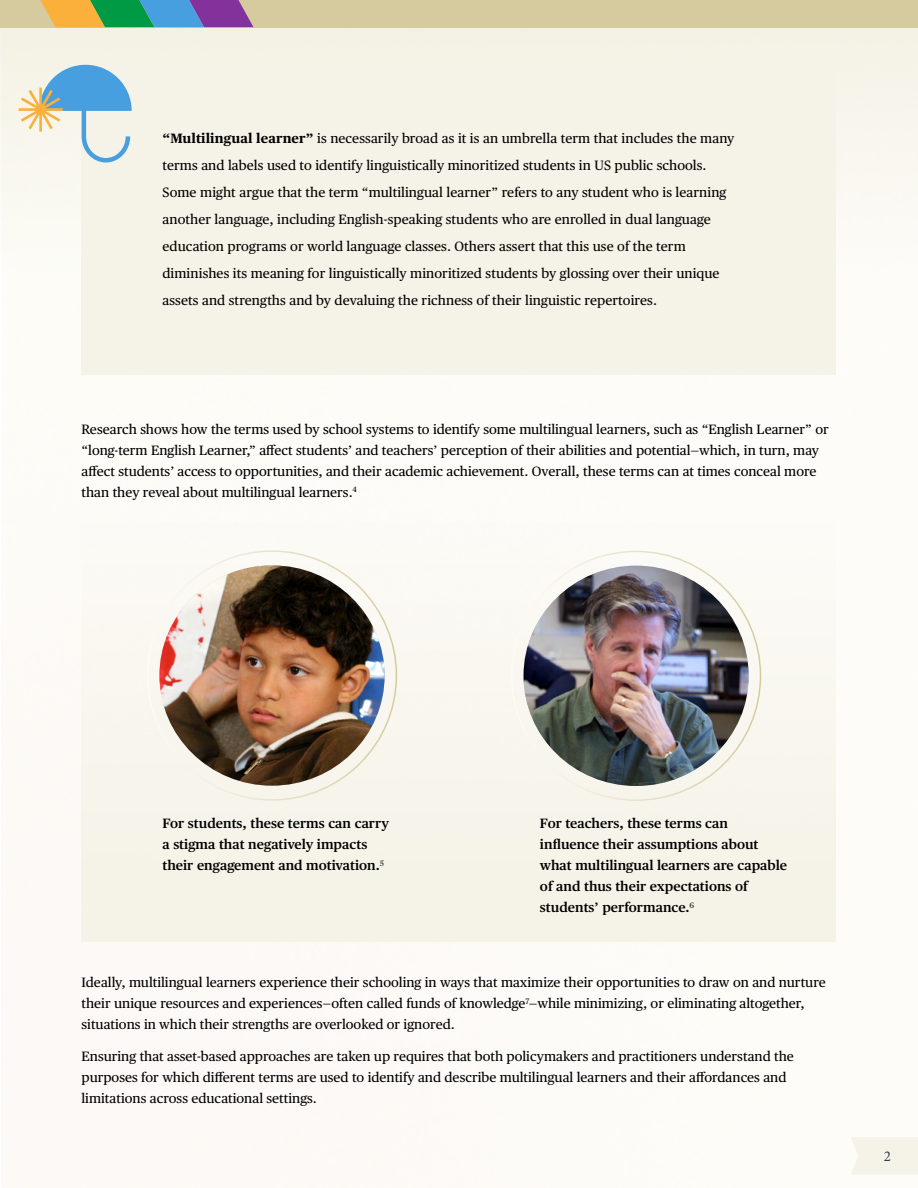
<style>
.page{position:relative;width:918px;height:1188px;background:#fff}
.page>*{position:absolute;margin:0;border:0;box-sizing:border-box;transform-origin:0 0}
.t1{font:15px "Minion Pro";color:#313e47}
.t2{font:13.5px/21px "Publico Text";color:#000}
.t3{font:600 13.5px/21px "Publico Text";color:#000}
.s1{font-weight:700}
</style>
<div class="page">
<svg style="left:0;top:27px;width:918px;height:248px;fill:#f5f3e7"></svg>
<div style="left:850px;top:1137px;width:68px;height:37px;background:#f5f2e7"></div>
<div style="left:82px;top:523px;width:754px;height:419px;background:#f5f2e7"></div>
<div style="left:82px;top:65px;width:754px;height:310px;background:#f5f2e7"></div>
<div style="left:0;top:0;width:918px;height:27px;background:#d5cb9f"></div>
<svg style="left:40px;top:0;width:213px;height:27px;background:#798b80"></svg>
<svg style="left:16px;top:65px;width:116px;height:100px"></svg>
<img style="left:159px;top:565px;width:226px;height:221px">
<img style="left:524px;top:566px;width:225px;height:220px">
<p class="t2" style="left:163px;top:124px;width:573px;line-height:27px"><span class="s1">“Multilingual learner”</span> is necessarily broad as it is an umbrella term that includes the many terms and labels used to identify linguistically minoritized students in US public schools.<br>Some might argue that the term “multilingual learner” refers to any student who is learning another language, including English-speaking students who are enrolled in dual language education programs or world language classes. Others assert that this use of the term diminishes its meaning for linguistically minoritized students by glossing over their unique assets and strengths and by devaluing the richness of their linguistic repertoires.</p>
<p class="t2" style="left:82px;top:418px;width:749px">Research shows how the terms used by school systems to identify some multilingual learners, such as “English Learner” or “long-term English Learner,” afect students’ and teachers’ perception of their abilities and potential—which, in turn, may afect students’ access to opportunities, and their academic achievement. Overall, these terms can at times conceal more than they reveal about multilingual learners.<sup>4</sup></p>
<p class="t3" style="left:163px;top:812px;width:228px">For students, these terms can carry a stigma that negatively impacts their engagement and motivation.<sup>5</sup></p>
<p class="t3" style="left:540px;top:812px;width:249px">For teachers, these terms can infuence their assumptions about what multilingual learners are capable of and thus their expectations of students’ performance.<sup>6</sup></p>
<p class="t2" style="left:82px;top:971px;width:746px">Ideally, multilingual learners experience their schooling in ways that maximize their opportunities to draw on and nurture their unique resources and experiences—often called funds of knowledge<sup>7</sup>—while minimizing, or eliminating altogether, situations in which their strengths are overlooked or ignored.</p>
<p class="t2" style="left:82px;top:1045px;width:714px">Ensuring that asset-based approaches are taken up requires that both policymakers and practitioners understand the purposes for which diferent terms are used to identify and describe multilingual learners and their afordances and limitations across educational settings.</p>
<p class="t1" style="left:884px;top:1146px;width:9px">2</p>
</div>
